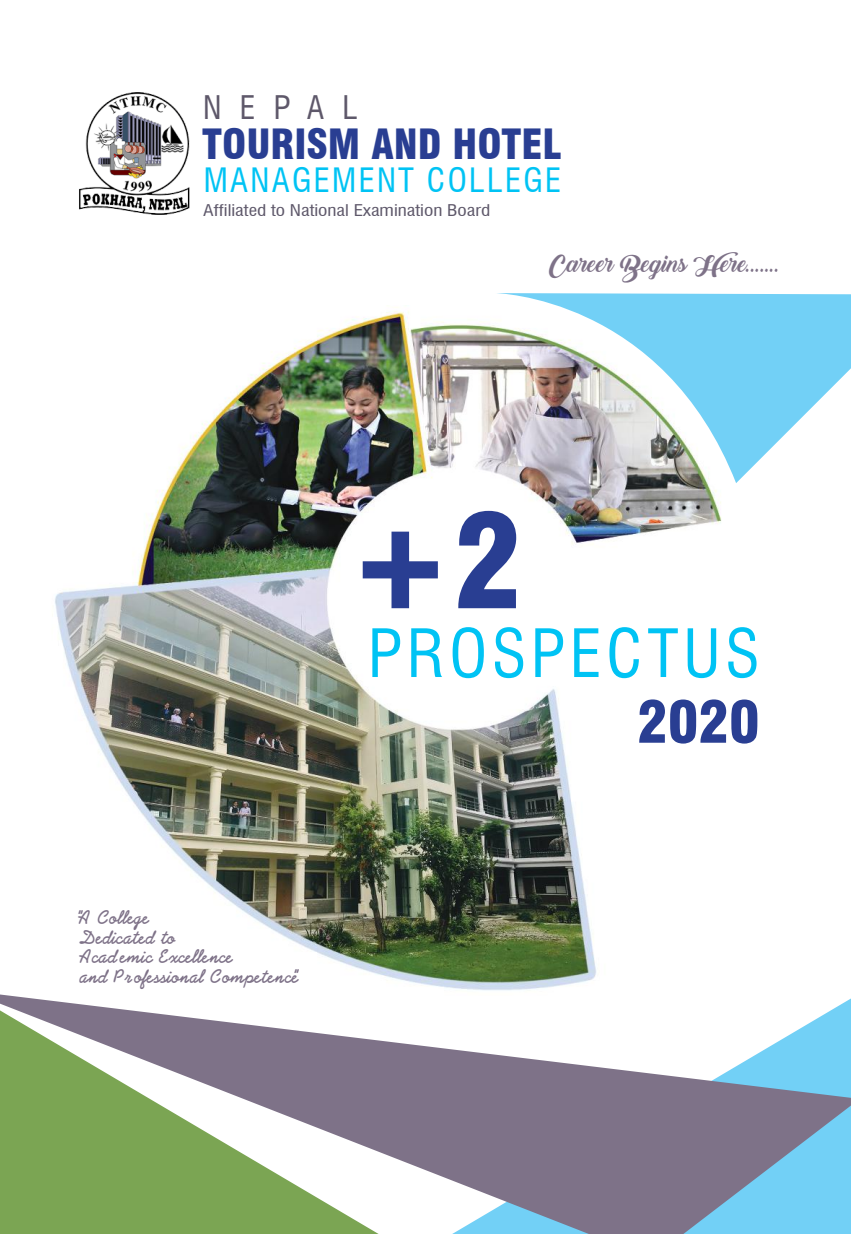
<style>
.page{position:relative;width:851px;height:1234px;background:#fff}
.page>*{position:absolute;margin:0;border:0;box-sizing:border-box;transform-origin:0 0}
.t1{font:900 condensed 128.4px "Swiss 721 BT";color:#293e92}
.t2{font:condensed 64.65px "Swiss 721 BT";letter-spacing:.07em;color:#00c3f4}
.t3{font:900 condensed 57px "Swiss 721 BT";color:#293e92}
.t4{font:900 condensed 40.65px "Swiss 721 BT";color:#293e92}
.t5{font:condensed 32.7px "Swiss 721 BT";letter-spacing:.07em;color:#00c3f4}
.t6{font:condensed 31.8px "Swiss 721 BT";letter-spacing:.575em;color:#5e586a}
.t7{font:23.25px "Backto Black Demo";color:#7e7288}
.t8{font:19.65px/19.5px "Abrazo Script SSK Bold";letter-spacing:.02em;color:#7e7288}
.t9{font:condensed 15.75px "Swiss 721 BT";color:#5e586a;scale:1.22 1}
</style>
<div class="page">
<img style="left:55px;top:307px;width:667px;height:684px">
<svg style="left:0;top:994px;width:850px;height:239px"></svg>
<svg style="left:495px;top:293px;width:355px;height:190px"></svg>
<img style="left:79px;top:92px;width:111px;height:123px">
<h3 class="t6" style="left:203px;top:89px;width:156px">NEPAL</h3>
<h3 class="t4" style="left:202px;top:119px;width:360px">TOURISM AND HOTEL</h3>
<h3 class="t5" style="left:204px;top:160px;width:359px">MANAGEMENT COLLEGE</h3>
<p class="t9" style="left:203px;top:200px;width:237px">Affiliated to National Examination Board</p>
<p class="t7" style="left:549px;top:250px;width:232px">Career Begins Here.......</p>
<h1 class="t1" style="left:347px;top:484px;width:177px">+2</h1>
<h2 class="t2" style="left:368px;top:614px;width:393px">PROSPECTUS</h2>
<p class="t8" style="left:78px;top:909px;width:222px">"A College<br>Dedicated to<br>Acad emic Excellence<br>and Professional Competence"</p>
<h3 class="t3" style="left:637px;top:687px;width:124px">2020</h3>
</div>
